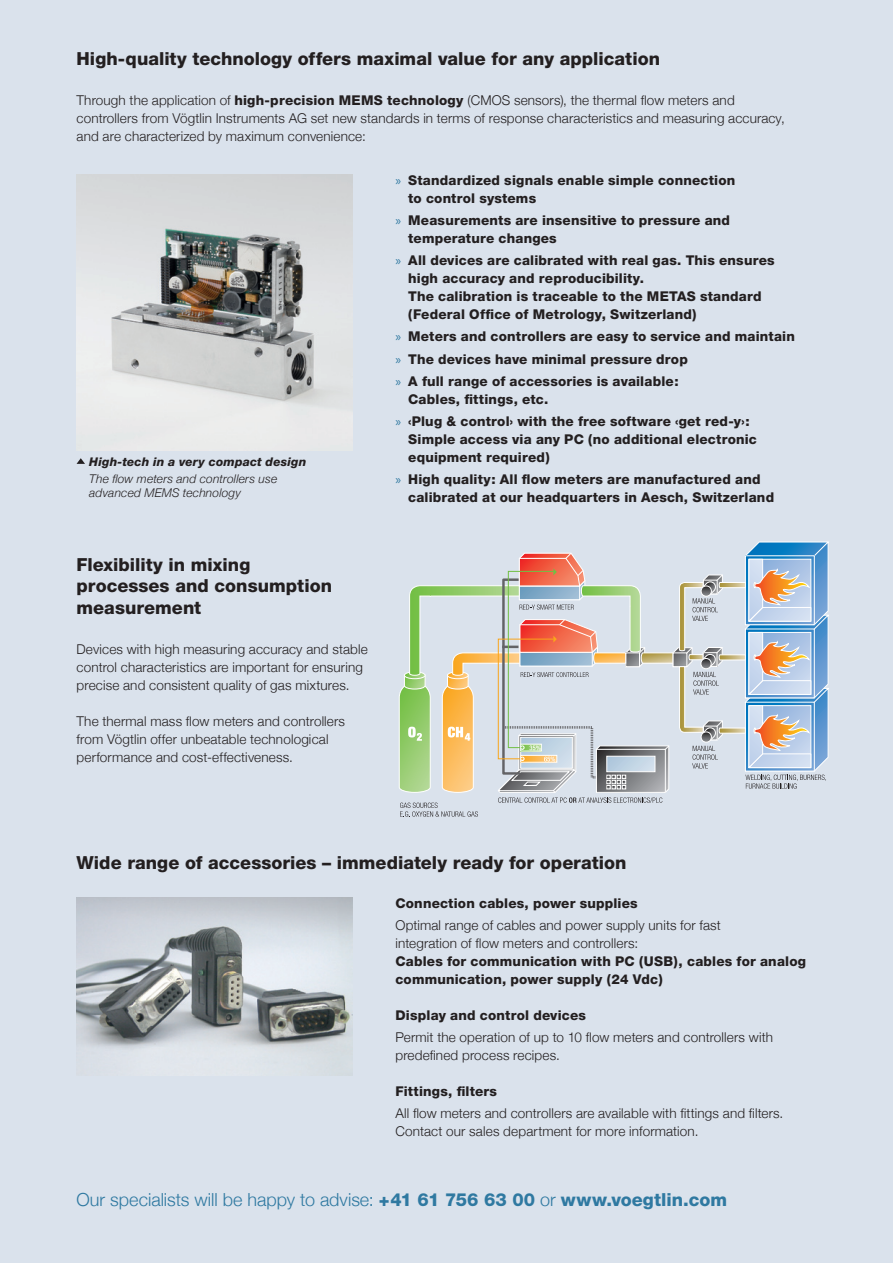
<style>
.page{position:relative;width:893px;height:1263px;background:#dae2ec}
.page>*{position:absolute;margin:0;border:0;box-sizing:border-box;transform-origin:0 0}
.t1{font:800 18px/21.6px "Helvetica Neue";color:#231f20}
.t2{font:300 18px "Helvetica Neue";color:#2f79a1}
.t3{font:800 13.5px/18px "Helvetica Neue";letter-spacing:.015em;color:#231f20}
.t4{font:300 13.5px/18px "Helvetica Neue";letter-spacing:.01em;color:#231f20}
.t5{font:italic 300 12px/14.4px "Helvetica Neue";letter-spacing:.015em;color:#231f20}
.t6{font:italic 800 12px "Helvetica Neue";letter-spacing:.015em;color:#231f20}
.s1{font-weight:800}
.s2{font-family:"Myriad Pro";font-weight:400;color:#2f79a1}
</style>
<div class="page">
<img style="left:77px;top:174px;width:276px;height:277px">
<svg style="left:77px;top:458px;width:8px;height:6px"></svg>
<img style="left:77px;top:897px;width:276px;height:179px">
<svg style="left:399px;top:541px;width:430px;height:276px"></svg>
<h1 class="t1" style="left:77px;top:48px;width:585px">High-quality technology offers maximal value for any application</h1>
<p class="t4" style="left:77px;top:90px;width:710px">Through the application of <span class="s1">high-precision MEMS technology</span> (CMOS sensors), the thermal flow meters and controllers from Vögtlin Instruments AG set new standards in terms of response characteristics and measuring accuracy, and are characterized by maximum convenience:</p>
<p class="t6" style="left:89px;top:455px;width:219px">High-tech in a very compact design</p>
<p class="t5" style="left:89px;top:471px;width:189px">The flow meters and controllers use advanced MEMS technology</p>
<h1 class="t1" style="left:77px;top:554px;width:257px">Flexibility in mixing processes and consumption measurement</h1>
<p class="t4" style="left:77px;top:640px;width:293px">Devices with high measuring accuracy and stable control characteristics are important for ensuring precise and consistent quality of gas mixtures.</p>
<p class="t4" style="left:77px;top:712px;width:270px">The thermal mass flow meters and controllers from Vögtlin offer unbeatable technological performance and cost-effectiveness.</p>
<p class="t3" style="left:408px;top:171px;width:329px;text-indent:-13px"><span class="s2">»</span> Standardized signals enable simple connection to control systems</p>
<p class="t3" style="left:408px;top:211px;width:323px;text-indent:-13px"><span class="s2">»</span> Measurements are insensitive to pressure and temperature changes</p>
<p class="t3" style="left:408px;top:251px;width:368px;text-indent:-13px"><span class="s2">»</span> All devices are calibrated with real gas. This ensures high accuracy and reproducibility.<br>The calibration is traceable to the METAS standard (Federal Office of Metrology, Switzerland)</p>
<p class="t3" style="left:395px;top:325px;width:401px;line-height:22.2px"><span class="s2">»</span> Meters and controllers are easy to service and maintain <span class="s2">»</span> The devices have minimal pressure drop<br><span class="s2">»</span> A full range of accessories is available:</p>
<p class="t3" style="left:395px;top:388px;width:356px;line-height:22.2px;text-indent:13px">Cables, fittings, etc.<br><span class="s2">»</span> ‹Plug &amp; control› with the free software ‹get red-y›:</p>
<p class="t3" style="left:408px;top:430px;width:350px">Simple access via any PC (no additional electronic equipment required)</p>
<p class="t3" style="left:408px;top:471px;width:367px;text-indent:-13px"><span class="s2">»</span> High quality: All flow meters are manufactured and calibrated at our headquarters in Aesch, Switzerland</p>
<h1 class="t1" style="left:77px;top:851px;width:552px">Wide range of accessories – immediately ready for operation</h1>
<p class="t3" style="left:395px;top:894px;width:244px">Connection cables, power supplies</p>
<p class="t4" style="left:395px;top:915px;width:327px">Optimal range of cables and power supply units for fast integration of flow meters and controllers:</p>
<p class="t3" style="left:395px;top:952px;width:412px">Cables for communication with PC (USB), cables for analog communication, power supply (24 Vdc)</p>
<p class="t3" style="left:395px;top:1006px;width:192px">Display and control devices</p>
<p class="t4" style="left:395px;top:1027px;width:379px">Permit the operation of up to 10 flow meters and controllers with predefined process recipes.</p>
<p class="t3" style="left:395px;top:1082px;width:103px">Fittings, filters</p>
<p class="t4" style="left:395px;top:1104px;width:389px">All flow meters and controllers are available with fittings and filters.<br>Contact our sales department for more information.</p>
<h1 class="t2" style="left:77px;top:1185px;width:652px">Our specialists will be happy to advise: <span class="s1">+41 61 756 63 00</span> or <span class="s1">www.voegtlin.com</span></h1>
</div>
